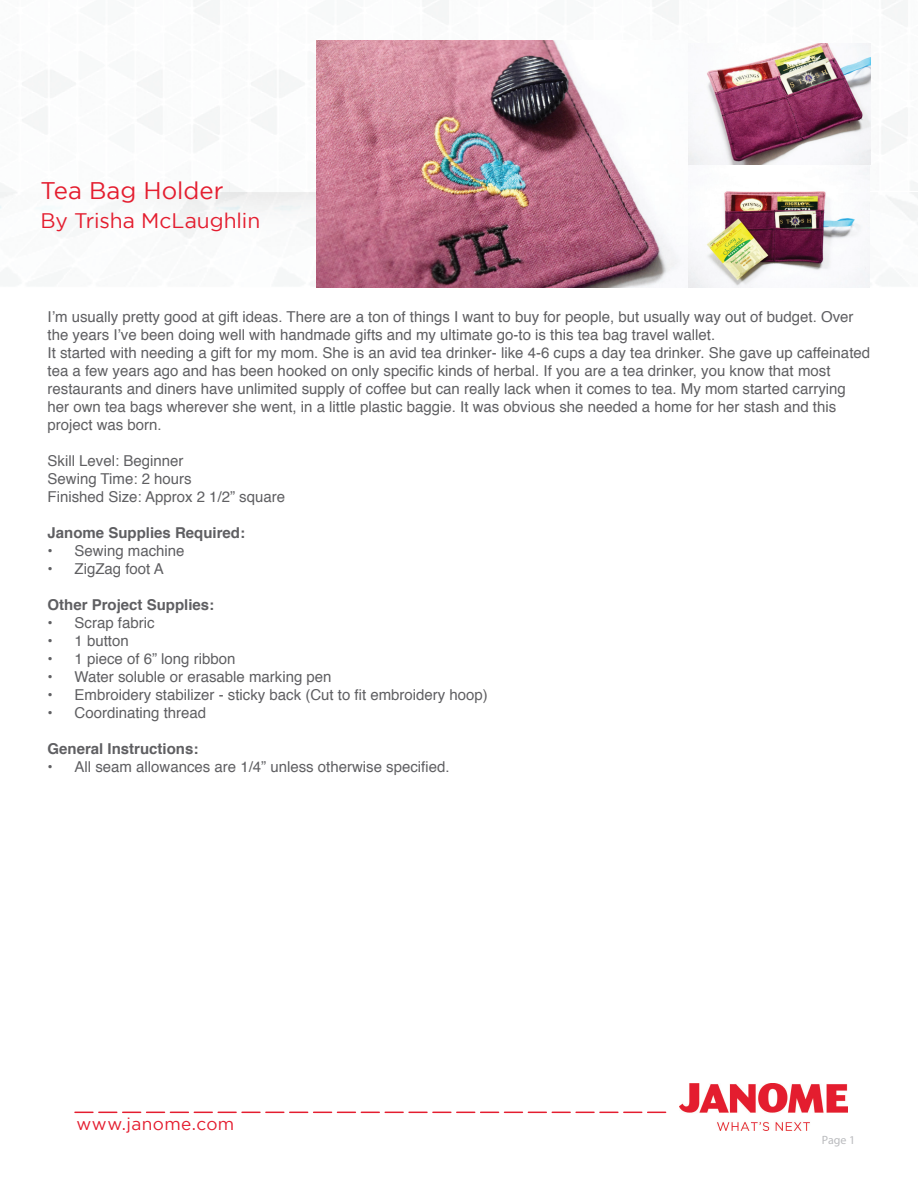
<style>
.page{position:relative;width:918px;height:1188px;background:#fff}
.page>*{position:absolute;margin:0;border:0;box-sizing:border-box;transform-origin:0 0}
.t1{font:24px "Gotham";color:#e41d2f}
.t2{font:21px "Gotham";letter-spacing:-.005em;color:#e41d2f}
.t3{font:17.25px "Gotham";letter-spacing:.025em;color:#e41d2f}
.t4{font:15px/18px "Helvetica";color:#5f5f62}
.t5{font:700 15px "Helvetica";color:#5f5f62}
.t6{font:12px "Myriad Pro";color:#babbbe}
</style>
<div class="page">
<img style="left:680px;top:1084px;width:167px;height:46px">
<svg style="left:75px;top:1112px;width:591px;height:1px"></svg>
<svg style="left:51px;top:192px;width:637px;height:66px"></svg>
<img style="left:316px;top:40px;width:371px;height:248px">
<img style="left:688px;top:44px;width:183px;height:121px">
<img style="left:688px;top:165px;width:181px;height:122px">
<h1 class="t1" style="left:40px;top:177px;width:184px">Tea Bag Holder</h1>
<h2 class="t2" style="left:40px;top:209px;width:221px">By Trisha McLaughlin</h2>
<p class="t4" style="left:48px;top:308px;width:824px">I’m usually pretty good at gift ideas. There are a ton of things I want to buy for people, but usually way out of budget. Over the years I’ve been doing well with handmade gifts and my ultimate go-to is this tea bag travel wallet.<br>It started with needing a gift for my mom. She is an avid tea drinker- like 4-6 cups a day tea drinker. She gave up caffeinated tea a few years ago and has been hooked on only specific kinds of herbal. If you are a tea drinker, you know that most restaurants and diners have unlimited supply of coffee but can really lack when it comes to tea. My mom started carrying her own tea bags wherever she went, in a little plastic baggie. It was obvious she needed a home for her stash and this project was born.</p>
<p class="t4" style="left:48px;top:452px;width:239px">Skill Level: Beginner<br>Sewing Time: 2 hours<br>Finished Size: Approx 2 1/2” square</p>
<p class="t5" style="left:48px;top:520px;width:199px">Janome Supplies Required:</p>
<p class="t4" style="left:48px;top:542px;width:139px">• Sewing machine</p>
<p class="t4" style="left:48px;top:560px;width:118px">• ZigZag foot A</p>
<p class="t5" style="left:48px;top:592px;width:168px">Other Project Supplies:</p>
<p class="t4" style="left:48px;top:614px;width:109px">• Scrap fabric</p>
<p class="t4" style="left:48px;top:632px;width:83px">• 1 button</p>
<p class="t4" style="left:48px;top:650px;width:189px">• 1 piece of 6” long ribbon</p>
<p class="t4" style="left:48px;top:668px;width:286px">• Water soluble or erasable marking pen</p>
<p class="t4" style="left:48px;top:686px;width:442px">• Embroidery stabilizer - sticky back (Cut to fit embroidery hoop)</p>
<p class="t4" style="left:48px;top:704px;width:160px">• Coordinating thread</p>
<p class="t5" style="left:48px;top:736px;width:152px">General Instructions:</p>
<p class="t4" style="left:48px;top:758px;width:404px">• All seam allowances are 1/4” unless otherwise specified.</p>
<p class="t3" style="left:76px;top:1115px;width:159px">www.janome.com</p>
<p class="t6" style="left:822px;top:1133px;width:35px">Page 1</p>
</div>
